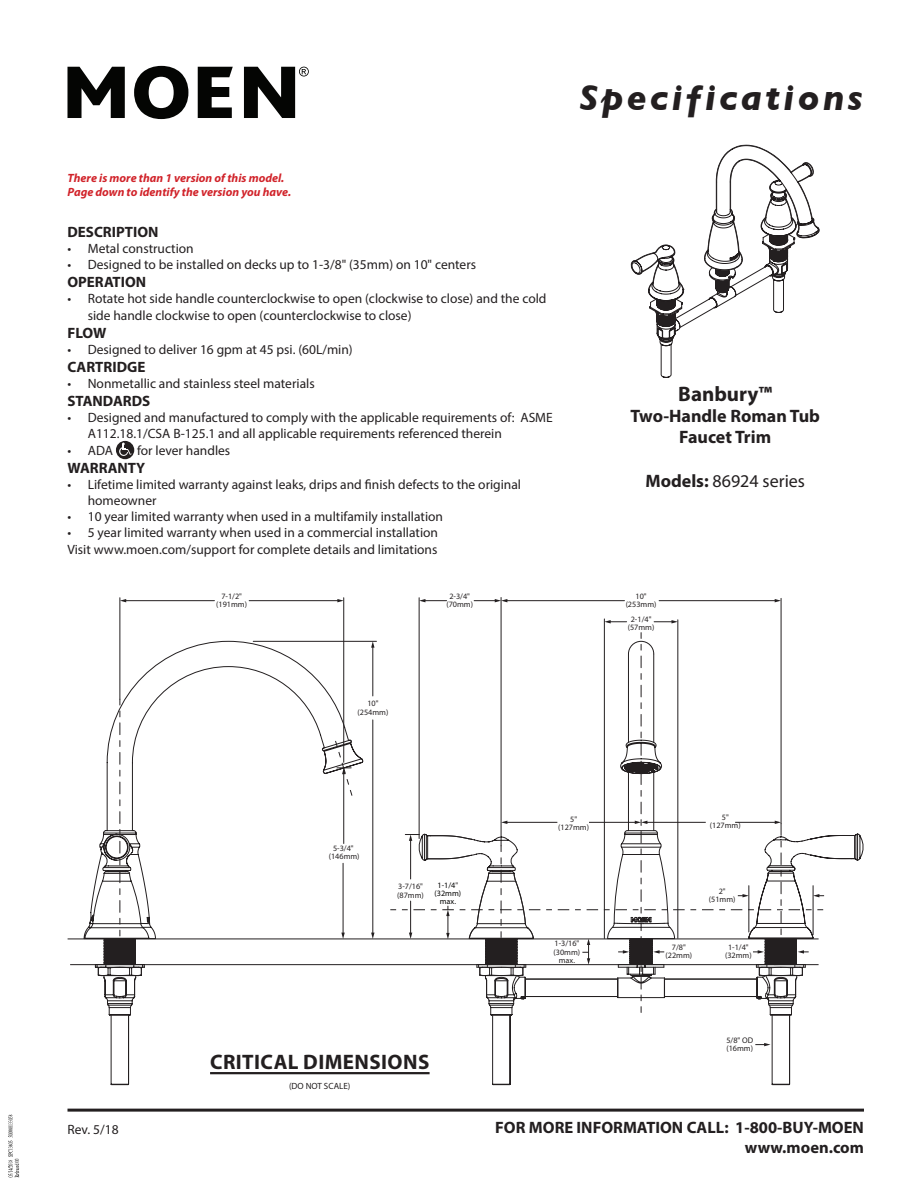
<style>
.page{position:relative;width:918px;height:1188px;background:#fff}
.page>*{position:absolute;margin:0;border:0;box-sizing:border-box;transform-origin:0 0}
.t1{font:italic 700 36px "Gill Sans";letter-spacing:.09em;color:#231f20}
.t2{font:700 21px "Myriad Pro";letter-spacing:.02em;color:#231f20}
.t3{font:700 21px "Myriad Pro";color:#231f20}
.t4{font:700 18px/21px "Myriad Pro";color:#231f20;text-align:center}
.t5{font:18px "Myriad Pro";color:#231f20}
.t6{font:700 16.5px/19.8px "Myriad Pro";color:#231f20;text-align:right}
.t7{font:700 15px "Myriad Pro";color:#231f20}
.t8{font:13.5px/16.2px "Myriad Pro";color:#231f20}
.t9{font:italic 700 12px/14.4px "Myriad Pro";color:#d1232a}
.t10{font:9px "Myriad Pro";color:#231f20}
.t11{font:8.25px/8.2px "Myriad Pro";color:#231f20;text-align:center}
.t12{font:8.25px/8.2px "Myriad Pro";color:#050504;text-align:center}
.s1{font-weight:700}
.s2{color:#231f20}
</style>
<div class="page">
<svg style="left:67px;top:67px;width:58px;height:51px"></svg>
<svg style="left:134px;top:66px;width:54px;height:53px"></svg>
<svg style="left:198px;top:67px;width:35px;height:51px"></svg>
<svg style="left:244px;top:67px;width:65px;height:51px"></svg>
<div style="left:116px;top:441px;width:18px;height:18px;background:#231f20;border-radius:50%"></div>
<svg style="left:119px;top:443px;width:13px;height:13px"></svg>
<hr style="left:68px;top:1109px;width:796px;height:3px;background:#231f20">
<svg style="left:631px;top:145px;width:189px;height:233px"></svg>
<hr style="left:68px;top:939px;width:751px;height:1px;background:#231f20">
<hr style="left:70px;top:964px;width:749px;height:1px;background:#231f20">
<svg style="left:492px;top:1016px;width:299px;height:69px"></svg>
<svg style="left:824px;top:834px;width:39px;height:62px"></svg>
<svg style="left:84px;top:641px;width:318px;height:298px"></svg>
<hr style="left:343px;top:863px;width:1px;height:71px;background:#231f20">
<svg style="left:341px;top:933px;width:4px;height:6px"></svg>
<hr style="left:343px;top:773px;width:1px;height:71px;background:#231f20">
<hr style="left:253px;top:641px;width:123px;height:1px;background:#231f20">
<hr style="left:373px;top:720px;width:1px;height:214px;background:#231f20">
<svg style="left:371px;top:933px;width:4px;height:6px"></svg>
<hr style="left:373px;top:647px;width:1px;height:49px;background:#231f20">
<svg style="left:371px;top:641px;width:4px;height:7px"></svg>
<hr style="left:120px;top:598px;width:1px;height:101px;background:#231f20">
<hr style="left:343px;top:598px;width:1px;height:164px;background:#231f20">
<hr style="left:125px;top:600px;width:89px;height:1px;background:#231f20">
<svg style="left:120px;top:599px;width:6px;height:3px"></svg>
<hr style="left:249px;top:600px;width:90px;height:1px;background:#231f20">
<svg style="left:337px;top:599px;width:7px;height:3px"></svg>
<hr style="left:501px;top:597px;width:1px;height:249px;background:#231f20">
<hr style="left:419px;top:598px;width:1px;height:241px;background:#231f20">
<svg style="left:419px;top:599px;width:28px;height:3px"></svg>
<hr style="left:781px;top:598px;width:1px;height:226px;background:#231f20">
<hr style="left:506px;top:600px;width:118px;height:1px;background:#231f20">
<svg style="left:474px;top:599px;width:33px;height:3px"></svg>
<hr style="left:659px;top:600px;width:117px;height:1px;background:#231f20">
<svg style="left:775px;top:599px;width:6px;height:3px"></svg>
<hr style="left:604px;top:619px;width:1px;height:319px;background:#231f20">
<hr style="left:678px;top:620px;width:1px;height:318px;background:#231f20">
<svg style="left:654px;top:620px;width:24px;height:3px"></svg>
<svg style="left:604px;top:620px;width:23px;height:3px"></svg>
<svg style="left:95px;top:930px;width:50px;height:155px"></svg>
<svg style="left:120px;top:699px;width:1px;height:225px"></svg>
<svg style="left:402px;top:633px;width:422px;height:383px"></svg>
<svg style="left:755px;top:1043px;width:15px;height:3px"></svg>
<svg style="left:322px;top:740px;width:41px;height:56px"></svg>
<hr style="left:210px;top:1072px;width:220px;height:2px;background:#231f20">
<svg style="left:8px;top:1115px;width:11px;height:62px"></svg>
<p class="t9" style="left:68px;top:170px;width:225px">There is more than 1 version of this model.<br>Page down to identify the version you have.</p>
<p class="t7" style="left:68px;top:222px;width:92px">DESCRIPTION</p>
<p class="t8" style="left:68px;top:240px;width:128px">• Metal construction</p>
<p class="t8" style="left:68px;top:256px;width:410px">• Designed to be installed on decks up to 1-3/8" (35mm) on 10" centers</p>
<p class="t7" style="left:68px;top:272px;width:80px">OPERATION</p>
<p class="t8" style="left:88px;top:290px;width:460px;text-indent:-20px">• Rotate hot side handle counterclockwise to open (clockwise to close) and the cold side handle clockwise to open (counterclockwise to close)</p>
<p class="t7" style="left:68px;top:323px;width:40px">FLOW</p>
<p class="t8" style="left:68px;top:341px;width:287px">• Designed to deliver 16 gpm at 45 psi. (60L/min)</p>
<p class="t7" style="left:68px;top:357px;width:79px">CARTRIDGE</p>
<p class="t8" style="left:68px;top:375px;width:249px">• Nonmetallic and stainless steel materials</p>
<p class="t7" style="left:68px;top:391px;width:84px">STANDARDS</p>
<p class="t8" style="left:88px;top:409px;width:467px;text-indent:-20px">• Designed and manufactured to comply with the applicable requirements of: ASME<br>A112.18.1/CSA B-125.1 and all applicable requirements referenced therein</p>
<p class="t8" style="left:68px;top:442px;width:47px">• ADA</p>
<p class="t8" style="left:137px;top:442px;width:95px">for lever handles</p>
<p class="t7" style="left:68px;top:458px;width:79px">WARRANTY</p>
<p class="t8" style="left:88px;top:476px;width:435px;text-indent:-20px">• Lifetime limited warranty against leaks, drips and finish defects to the original homeowner</p>
<p class="t8" style="left:68px;top:508px;width:377px">• 10 year limited warranty when used in a multifamily installation</p>
<p class="t8" style="left:68px;top:524px;width:372px">• 5 year limited warranty when used in a commercial installation<br>Visit www.moen.com/support for complete details and limitations</p>
<p class="t11" style="left:216px;top:592px;width:32px">7-1/2" (191mm)</p>
<p class="t11" style="left:358px;top:699px;width:32px">10" (254mm)</p>
<p class="t11" style="left:446px;top:592px;width:28px">2-3/4" (70mm)</p>
<h1 class="t1" style="left:580px;top:77px;width:284px">Specifications</h1>
<h2 class="t3" style="left:678px;top:381px;width:95px">Banbury™</h2>
<h3 class="t4" style="left:630px;top:405px;width:191px">Two-Handle Roman Tub<br>Faucet Trim</h3>
<h3 class="t5" style="left:645px;top:469px;width:161px"><span class="s1">Models:</span> 86924 series</h3>
<p class="t11" style="left:626px;top:592px;width:32px">10" (253mm)</p>
<p class="t11" style="left:628px;top:615px;width:28px">2-1/4" (57mm)</p>
<p class="t8" style="left:68px;top:1121px;width:53px">Rev. 5/18</p>
<p class="t11" style="left:329px;top:844px;width:32px">5-3/4" (146mm)</p>
<p class="t11" style="left:397px;top:882px;width:28px;text-align:left">3-7/16" (87mm)</p>
<p class="t12" style="left:435px;top:881px;width:28px">1-1/4<span class="s2">" </span>(32mm) max.</p>
<h2 class="t2" style="left:210px;top:1049px;width:221px">CRITICAL DIMENSIONS</h2>
<p class="t10" style="left:289px;top:1080px;width:63px">(DO NOT SCALE)</p>
<p class="t11" style="left:558px;top:815px;width:32px">5" (127mm)</p>
<p class="t11" style="left:710px;top:813px;width:32px">5" (127mm)</p>
<p class="t11" style="left:554px;top:939px;width:28px">1-3/16" (30mm) max.</p>
<p class="t11" style="left:709px;top:887px;width:28px">2" (51mm)</p>
<p class="t11" style="left:666px;top:943px;width:28px">7/8" (22mm)</p>
<p class="t11" style="left:725px;top:943px;width:28px">1-1/4" (32mm)</p>
<p class="t11" style="left:726px;top:1036px;width:28px;text-align:left">5/8" OD (16mm)</p>
<p class="t6" style="left:495px;top:1117px;width:370px">FOR MORE INFORMATION CALL: 1-800-BUY-MOEN www.moen.com</p>
</div>
